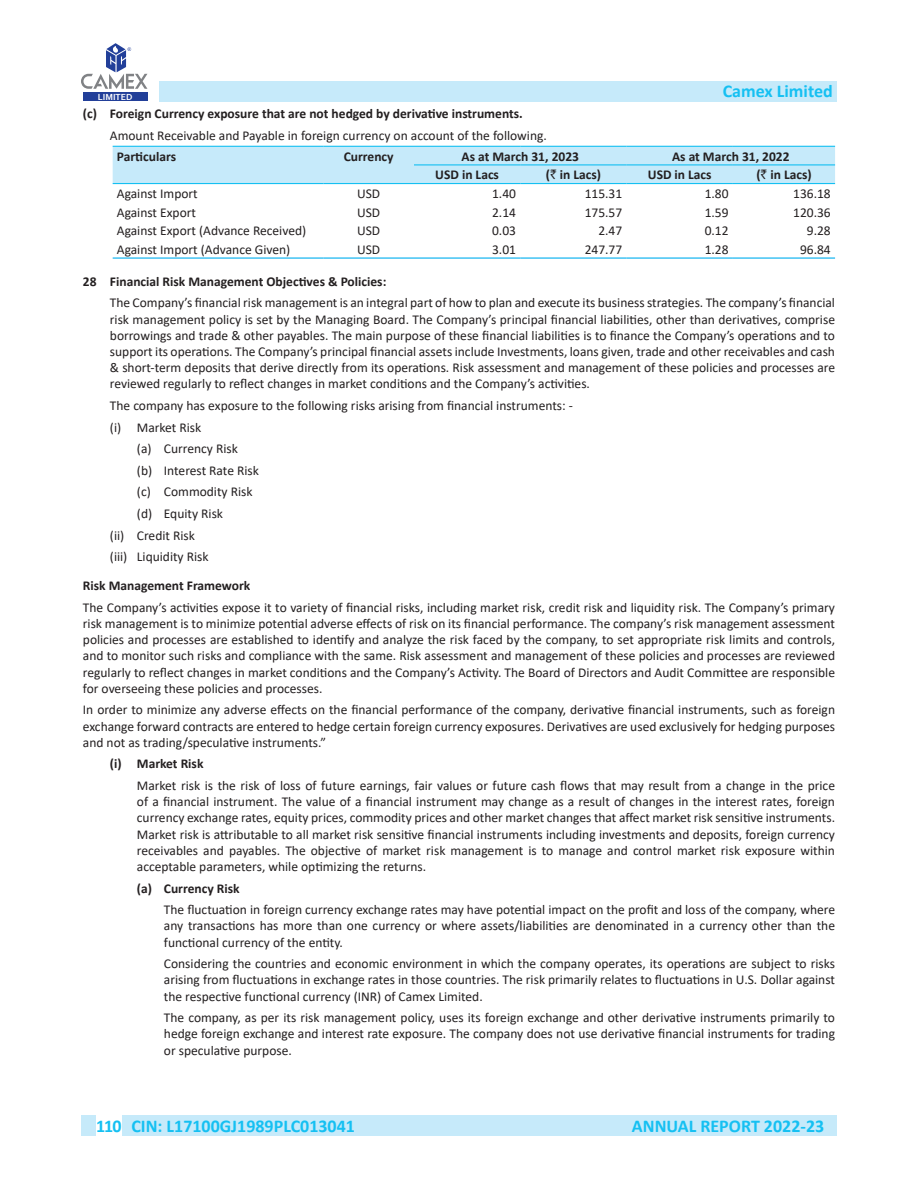
<style>
.page{position:relative;width:918px;height:1188px;background:#fff}
.page>*{position:absolute;margin:0;border:0;box-sizing:border-box;transform-origin:0 0}
.t1{font:700 18px "Calibri";color:#15c0f2}
.Paragraph_Style_1{font:13.5px/16.2px "Calibri";color:#231f20;text-align:justify}
.Paragraph_Style_1-2{font:700 13.5px "Calibri";color:#231f20}
.t2{font:700 9.3px "Corbel";color:#fff}
.s1{font-family:"Rupee";font-weight:400}
</style>
<div class="page">
<div style="left:159px;top:81px;width:678px;height:20px;background:#c6eafa"></div>
<div style="left:81px;top:1116px;width:756px;height:20px;background:#c6eafa"></div>
<div style="left:96px;top:1116px;width:26px;height:20px;background:#fff"></div>
<div style="left:83px;top:93px;width:65px;height:8px;background:#223f99"></div>
<svg style="left:81px;top:43px;width:66px;height:46px"></svg>
<div style="left:113px;top:147px;width:722px;height:36px;background:#c6eafa"></div>
<hr style="left:414px;top:164px;width:106px;height:1px;background:#15c0f2">
<hr style="left:733px;top:164px;width:102px;height:1px;background:#15c0f2">
<hr style="left:520px;top:164px;width:107px;height:1px;background:#15c0f2">
<hr style="left:627px;top:164px;width:106px;height:1px;background:#15c0f2">
<hr style="left:113px;top:146px;width:210px;height:1px;background:#15c0f2">
<hr style="left:414px;top:146px;width:106px;height:1px;background:#15c0f2">
<hr style="left:520px;top:146px;width:107px;height:1px;background:#15c0f2">
<hr style="left:627px;top:146px;width:106px;height:1px;background:#15c0f2">
<hr style="left:733px;top:146px;width:102px;height:1px;background:#15c0f2">
<hr style="left:113px;top:183px;width:210px;height:1px;background:#15c0f2">
<hr style="left:414px;top:183px;width:106px;height:1px;background:#15c0f2">
<hr style="left:520px;top:183px;width:107px;height:1px;background:#15c0f2">
<hr style="left:627px;top:183px;width:106px;height:1px;background:#15c0f2">
<hr style="left:733px;top:183px;width:102px;height:1px;background:#15c0f2">
<hr style="left:323px;top:146px;width:91px;height:1px;background:#15c0f2">
<hr style="left:323px;top:183px;width:91px;height:1px;background:#15c0f2">
<hr style="left:113px;top:257px;width:210px;height:2px;background:#00aeef">
<hr style="left:323px;top:257px;width:91px;height:2px;background:#00aeef">
<hr style="left:414px;top:257px;width:106px;height:2px;background:#00aeef">
<hr style="left:520px;top:257px;width:107px;height:2px;background:#00aeef">
<hr style="left:627px;top:257px;width:106px;height:2px;background:#00aeef">
<hr style="left:733px;top:257px;width:102px;height:2px;background:#00aeef">
<h1 class="t1" style="left:723px;top:78px;width:112px">Camex Limited</h1>
<p class="t2" style="left:98px;top:91px;width:36px">LIMITED</p>
<p class="Paragraph_Style_1-2" style="left:83px;top:104px;width:441px">(c) Foreign Currency exposure that are not hedged by derivative instruments.</p>
<p class="Paragraph_Style_1" style="left:110px;top:127px;width:438px">Amount Receivable and Payable in foreign currency on account of the following.</p>
<p class="Paragraph_Style_1-2" style="left:117px;top:147px;width:61px">Particulars</p>
<p class="Paragraph_Style_1-2" style="left:344px;top:147px;width:51px">Currency</p>
<p class="Paragraph_Style_1-2" style="left:462px;top:147px;width:119px">As at March 31, 2023</p>
<p class="Paragraph_Style_1-2" style="left:672px;top:147px;width:119px">As at March 31, 2022</p>
<p class="Paragraph_Style_1-2" style="left:435px;top:165px;width:65px">USD in Lacs</p>
<p class="Paragraph_Style_1-2" style="left:546px;top:165px;width:57px">(<span class="s1">`</span> in Lacs)</p>
<p class="Paragraph_Style_1-2" style="left:648px;top:165px;width:65px">USD in Lacs</p>
<p class="Paragraph_Style_1-2" style="left:756px;top:165px;width:57px">(<span class="s1">`</span> in Lacs)</p>
<p class="Paragraph_Style_1" style="left:117px;top:185px;width:82px">Against Import</p>
<p class="Paragraph_Style_1" style="left:357px;top:185px;width:25px">USD</p>
<p class="Paragraph_Style_1" style="left:492px;top:185px;width:25px">1.40</p>
<p class="Paragraph_Style_1" style="left:585px;top:185px;width:39px">115.31</p>
<p class="Paragraph_Style_1" style="left:705px;top:185px;width:25px">1.80</p>
<p class="Paragraph_Style_1" style="left:793px;top:185px;width:39px">136.18</p>
<p class="Paragraph_Style_1" style="left:117px;top:204px;width:81px">Against Export</p>
<p class="Paragraph_Style_1" style="left:357px;top:204px;width:25px">USD</p>
<p class="Paragraph_Style_1" style="left:492px;top:204px;width:25px">2.14</p>
<p class="Paragraph_Style_1" style="left:585px;top:204px;width:39px">175.57</p>
<p class="Paragraph_Style_1" style="left:705px;top:204px;width:25px">1.59</p>
<p class="Paragraph_Style_1" style="left:793px;top:204px;width:39px">120.36</p>
<p class="Paragraph_Style_1" style="left:117px;top:222px;width:191px">Against Export (Advance Received)</p>
<p class="Paragraph_Style_1" style="left:357px;top:222px;width:25px">USD</p>
<p class="Paragraph_Style_1" style="left:492px;top:222px;width:25px">0.03</p>
<p class="Paragraph_Style_1" style="left:598px;top:222px;width:25px">2.47</p>
<p class="Paragraph_Style_1" style="left:705px;top:222px;width:25px">0.12</p>
<p class="Paragraph_Style_1" style="left:807px;top:222px;width:25px">9.28</p>
<p class="Paragraph_Style_1" style="left:117px;top:241px;width:175px">Against Import (Advance Given)</p>
<p class="Paragraph_Style_1" style="left:357px;top:241px;width:25px">USD</p>
<p class="Paragraph_Style_1" style="left:492px;top:241px;width:25px">3.01</p>
<p class="Paragraph_Style_1" style="left:585px;top:241px;width:39px">247.77</p>
<p class="Paragraph_Style_1" style="left:705px;top:241px;width:25px">1.28</p>
<p class="Paragraph_Style_1" style="left:800px;top:241px;width:32px">96.84</p>
<p class="Paragraph_Style_1-2" style="left:83px;top:272px;width:305px">28 Financial Risk Management Objectives &amp; Policies:</p>
<p class="Paragraph_Style_1" style="left:110px;top:295px;width:727px">The Company’s financial risk management is an integral part of how to plan and execute its business strategies. The company’s financial risk management policy is set by the Managing Board. The Company’s principal financial liabilities, other than derivatives, comprise borrowings and trade &amp; other payables. The main purpose of these financial liabilities is to finance the Company’s operations and to support its operations. The Company’s principal financial assets include Investments, loans given, trade and other receivables and cash &amp; short-term deposits that derive directly from its operations. Risk assessment and management of these policies and processes are reviewed regularly to reflect changes in market conditions and the Company’s activities.</p>
<p class="Paragraph_Style_1" style="left:110px;top:397px;width:465px">The company has exposure to the following risks arising from financial instruments: -</p>
<p class="Paragraph_Style_1" style="left:110px;top:419px;width:93px">(i) Market Risk</p>
<p class="Paragraph_Style_1" style="left:137px;top:440px;width:103px">(a) Currency Risk</p>
<p class="Paragraph_Style_1" style="left:137px;top:462px;width:124px">(b) Interest Rate Risk</p>
<p class="Paragraph_Style_1" style="left:137px;top:484px;width:117px">(c) Commodity Risk</p>
<p class="Paragraph_Style_1" style="left:137px;top:505px;width:88px">(d) Equity Risk</p>
<p class="Paragraph_Style_1" style="left:110px;top:527px;width:87px">(ii) Credit Risk</p>
<p class="Paragraph_Style_1" style="left:110px;top:548px;width:100px">(iii) Liquidity Risk</p>
<p class="Paragraph_Style_1-2" style="left:83px;top:576px;width:169px">Risk Management Framework</p>
<p class="Paragraph_Style_1" style="left:83px;top:599px;width:754px">The Company’s activities expose it to variety of financial risks, including market risk, credit risk and liquidity risk. The Company’s primary risk management is to minimize potential adverse effects of risk on its financial performance. The company’s risk management assessment policies and processes are established to identify and analyze the risk faced by the company, to set appropriate risk limits and controls, and to monitor such risks and compliance with the same. Risk assessment and management of these policies and processes are reviewed regularly to reflect changes in market conditions and the Company’s Activity. The Board of Directors and Audit Committee are responsible for overseeing these policies and processes.</p>
<p class="Paragraph_Style_1" style="left:83px;top:701px;width:754px">In order to minimize any adverse effects on the financial performance of the company, derivative financial instruments, such as foreign exchange forward contracts are entered to hedge certain foreign currency exposures. Derivatives are used exclusively for hedging purposes and not as trading/speculative instruments.”</p>
<p class="Paragraph_Style_1-2" style="left:110px;top:754px;width:95px">(i) Market Risk</p>
<p class="Paragraph_Style_1" style="left:137px;top:777px;width:700px">Market risk is the risk of loss of future earnings, fair values or future cash flows that may result from a change in the price of a financial instrument. The value of a financial instrument may change as a result of changes in the interest rates, foreign currency exchange rates, equity prices, commodity prices and other market changes that affect market risk sensitive instruments.<br>Market risk is attributable to all market risk sensitive financial instruments including investments and deposits, foreign currency receivables and payables. The objective of market risk management is to manage and control market risk exposure within acceptable parameters, while optimizing the returns.</p>
<p class="Paragraph_Style_1-2" style="left:137px;top:879px;width:104px">(a) Currency Risk</p>
<p class="Paragraph_Style_1" style="left:164px;top:901px;width:673px">The fluctuation in foreign currency exchange rates may have potential impact on the profit and loss of the company, where any transactions has more than one currency or where assets/liabilities are denominated in a currency other than the functional currency of the entity.</p>
<p class="Paragraph_Style_1" style="left:164px;top:955px;width:673px">Considering the countries and economic environment in which the company operates, its operations are subject to risks arising from fluctuations in exchange rates in those countries. The risk primarily relates to fluctuations in U.S. Dollar against the respective functional currency (INR) of Camex Limited.</p>
<p class="Paragraph_Style_1" style="left:164px;top:1009px;width:673px">The company, as per its risk management policy, uses its foreign exchange and other derivative instruments primarily to hedge foreign exchange and interest rate exposure. The company does not use derivative financial instruments for trading or speculative purpose.</p>
<h1 class="t1" style="left:96px;top:1113px;width:260px">110 CIN: L17100GJ1989PLC013041</h1>
<h1 class="t1" style="left:632px;top:1113px;width:194px">ANNUAL REPORT 2022-23</h1>
</div>
